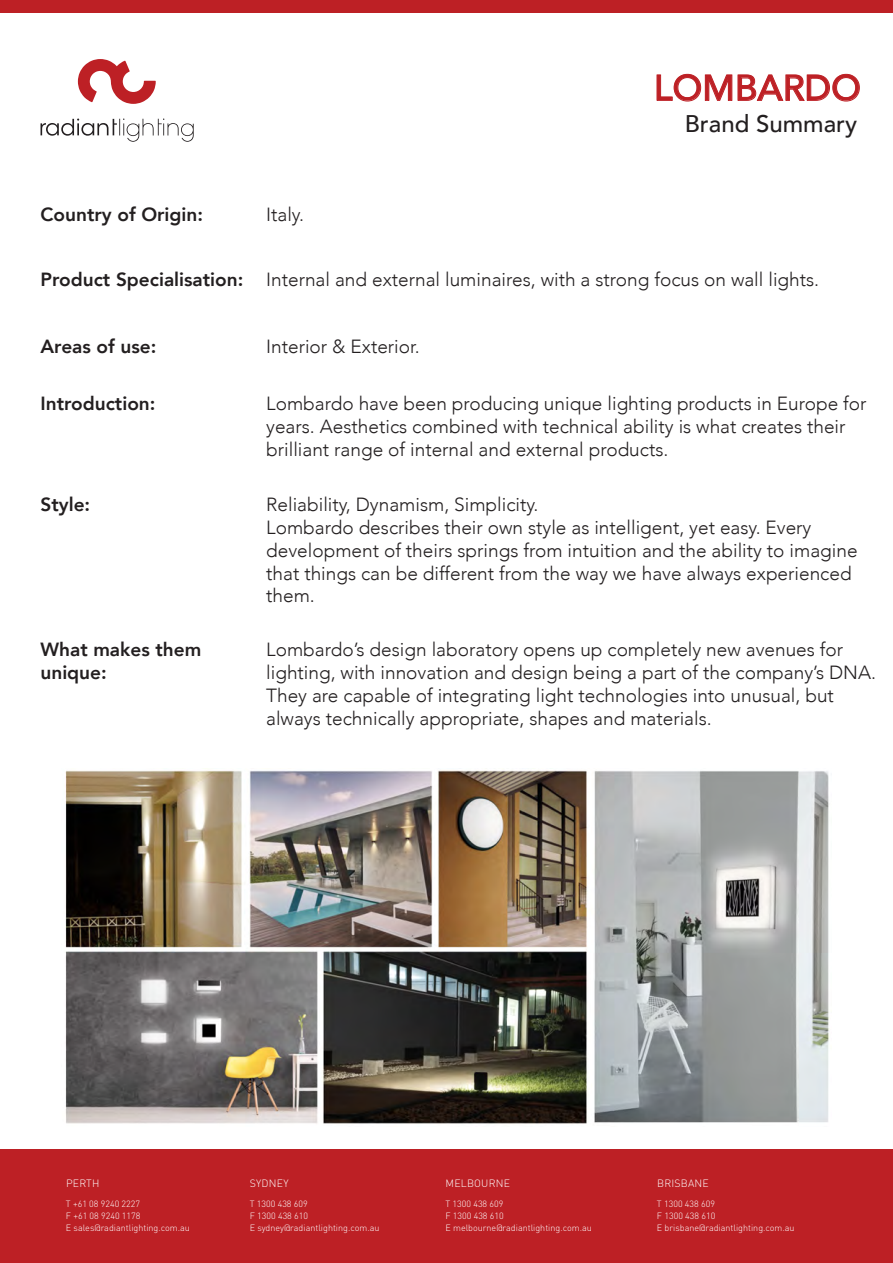
<style>
.page{position:relative;width:893px;height:1263px;background:#fff}
.page>*{position:absolute;margin:0;border:0;box-sizing:border-box;transform-origin:0 0}
.t1{font:500 35.85px "Avenir";color:#bd2025}
.t2{font:500 24px "Avenir";color:#231f20}
.t3{font:300 19.05px/22.8px "Avenir";color:#231f20}
.t4{font:800 19.05px/22.8px "Avenir";color:#231f20}
.t5{font:300 10.5px "DIN Pro";letter-spacing:.02em;color:#fff}
.t6{font:300 9px/12px "DIN Pro";color:#fff}
.s1{font-weight:800}
</style>
<div class="page">
<svg style="left:78px;top:59px;width:78px;height:45px"></svg>
<svg style="left:41px;top:119px;width:153px;height:23px"></svg>
<div style="left:0;top:1150px;width:893px;height:113px;background:#bd2025"></div>
<div style="left:0;top:0;width:893px;height:13px;background:#bd2025"></div>
<svg style="left:656px;top:74px;width:204px;height:28px"></svg>
<img style="left:65px;top:770px;width:764px;height:354px">
<h1 class="t1" style="left:654px;top:57px;width:209px">LOMBARDO</h1>
<p class="t4" style="left:41px;top:203px;width:164px">Country of Origin:</p>
<p class="t3" style="left:266px;top:203px;width:39px">Italy.</p>
<p class="t2" style="left:685px;top:103px;width:174px">Brand Summary</p>
<p class="t3" style="left:41px;top:268px;width:780px"><span class="s1">Product Specialisation:</span> Internal and external luminaires, with a strong focus on wall lights.</p>
<p class="t4" style="left:41px;top:335px;width:117px">Areas of use:</p>
<p class="t3" style="left:266px;top:335px;width:155px">Interior &amp; Exterior.</p>
<p class="t4" style="left:41px;top:392px;width:116px">Introduction:</p>
<p class="t3" style="left:266px;top:392px;width:602px">Lombardo have been producing unique lighting products in Europe for years. Aesthetics combined with technical ability is what creates their brilliant range of internal and external products.</p>
<p class="t4" style="left:41px;top:493px;width:51px">Style:</p>
<p class="t3" style="left:266px;top:493px;width:593px">Reliability, Dynamism, Simplicity.<br>Lombardo describes their own style as intelligent, yet easy. Every development of theirs springs from intuition and the ability to imagine that things can be different from the way we have always experienced them.</p>
<p class="t4" style="left:41px;top:638px;width:162px">What makes them unique:</p>
<p class="t3" style="left:266px;top:638px;width:611px">Lombardo’s design laboratory opens up completely new avenues for lighting, with innovation and design being a part of the company’s DNA.<br>They are capable of integrating light technologies into unusual, but always technically appropriate, shapes and materials.</p>
<p class="t5" style="left:66px;top:1176px;width:35px">PERTH</p>
<p class="t5" style="left:250px;top:1176px;width:40px">SYDNEY</p>
<p class="t5" style="left:446px;top:1176px;width:66px">MELBOURNE</p>
<p class="t5" style="left:657px;top:1176px;width:53px">BRISBANE</p>
<p class="t6" style="left:66px;top:1197px;width:125px">T +61 08 9240 2227<br>F +61 08 9240 1178<br>E sales@radiantlighting.com.au</p>
<p class="t6" style="left:250px;top:1198px;width:131px">T 1300 438 609<br>F 1300 438 610<br>E sydney@radiantlighting.com.au</p>
<p class="t6" style="left:445px;top:1198px;width:148px">T 1300 438 609<br>F 1300 438 610<br>E melbourne@radiantlighting.com.au</p>
<p class="t6" style="left:657px;top:1198px;width:139px">T 1300 438 609<br>F 1300 438 610<br>E brisbane@radiantlighting.com.au</p>
</div>
